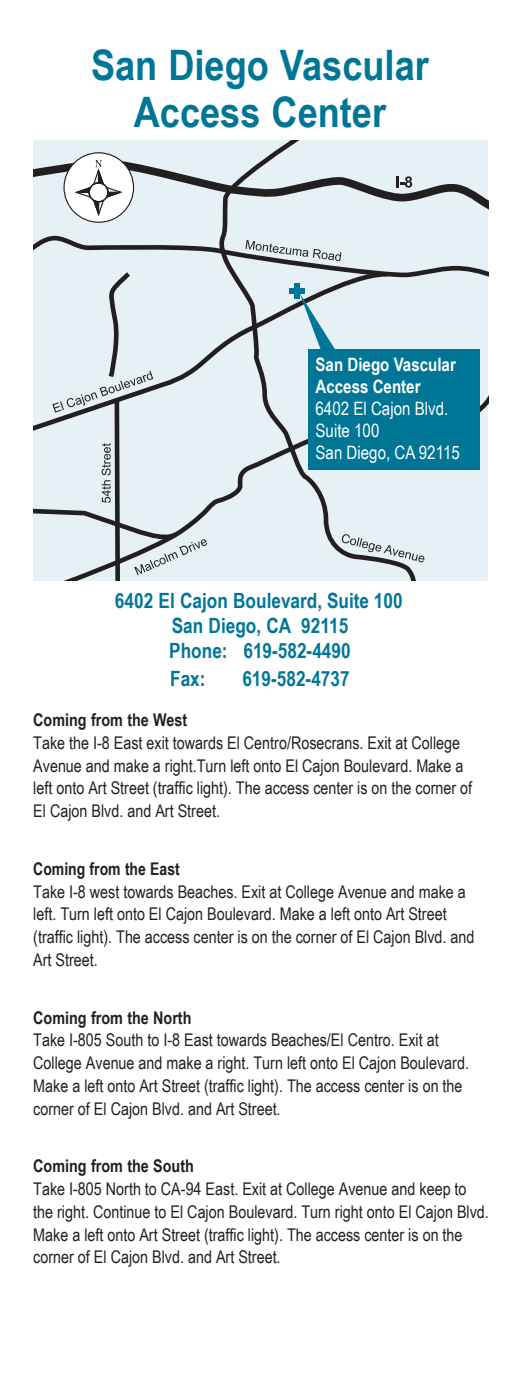
<style>
.page{position:relative;width:520px;height:1386px;background:#fff}
.page>*{position:absolute;margin:0;border:0;box-sizing:border-box;transform-origin:0 0}
.t1{font:700 42px/47.2px "Arial Narrow";color:#007697;text-align:center;scale:1.05 1}
.t2{font:700 21px/25.2px "Arial Narrow";color:#007697;text-align:center}
.t3{font:18.38px/22.1px "Arial Narrow";color:#fff}
.t4{font:700 18.38px/22.1px "Arial Narrow";color:#fff}
.t5{font:17.5px/22.8px "Arial Narrow";color:#231f20}
.t6{font:700 17.5px "Arial Narrow";color:#231f20}
</style>
<div class="page">
<div style="left:32px;top:141px;width:456px;height:440px;background:#e6f1f5"></div>
<svg style="left:52px;top:435px;width:155px;height:146px"></svg>
<svg style="left:33px;top:235px;width:455px;height:42px"></svg>
<svg style="left:33px;top:270px;width:182px;height:165px"></svg>
<svg style="left:33px;top:154px;width:455px;height:55px"></svg>
<svg style="left:215px;top:141px;width:205px;height:440px"></svg>
<div style="left:289px;top:288px;width:15px;height:5px;background:#007697"></div>
<div style="left:294px;top:283px;width:5px;height:15px;background:#007697"></div>
<div style="left:308px;top:349px;width:172px;height:121px;background:#007697"></div>
<hr style="left:32px;top:141px;width:1px;height:440px;background:#fff">
<svg style="left:64px;top:153px;width:69px;height:69px"></svg>
<div style="left:63px;top:152px;width:71px;height:71px;border:1px solid #231f20;border-radius:50%"></div>
<svg style="left:69px;top:160px;width:59px;height:61px;background:#e0e1e1"></svg>
<svg style="left:299px;top:293px;width:69px;height:120px"></svg>
<svg style="left:342px;top:534px;width:82px;height:28px"></svg>
<h1 class="t1" style="left:91px;top:39px;width:323px">San Diego Vascular<br>Access Center</h1>
<p class="t4" style="left:315px;top:352px;width:142px">San Diego Vascular<br>Access Center</p>
<p class="t3" style="left:315px;top:397px;width:146px">6402 El Cajon Blvd.<br>Suite 100<br>San Diego, CA 92115</p>
<p class="t2" style="left:115px;top:587px;width:289px">6402 El Cajon Boulevard, Suite 100<br>San Diego, CA 92115<br>Phone: 619-582-4490</p>
<p class="t2" style="left:170px;top:665px;width:37px">Fax:</p>
<p class="t2" style="left:242px;top:665px;width:109px">619-582-4737</p>
<p class="t6" style="left:33px;top:707px;width:155px">Coming from the West</p>
<p class="t5" style="left:33px;top:731px;width:440px">Take the I-8 East exit towards El Centro/Rosecrans. Exit at College Avenue and make a right.Turn left onto El Cajon Boulevard. Make a left onto Art Street (traffic light). The access center is on the corner of El Cajon Blvd. and Art Street.</p>
<p class="t6" style="left:33px;top:855px;width:148px">Coming from the East</p>
<p class="t5" style="left:33px;top:902px;width:443px">left. Turn left onto El Cajon Boulevard. Make a left onto Art Street (traffic light). The access center is on the corner of El Cajon Blvd. and<br>Art Street.</p>
<p class="t5" style="left:33px;top:879px;width:434px">Take I-8 west towards Beaches. Exit at College Avenue and make a</p>
<p class="t6" style="left:33px;top:1004px;width:160px">Coming from the North</p>
<p class="t5" style="left:33px;top:1028px;width:437px">Take I-805 South to I-8 East towards Beaches/El Centro. Exit at College Avenue and make a right. Turn left onto El Cajon Boulevard.<br>Make a left onto Art Street (traffic light). The access center is on the corner of El Cajon Blvd. and Art Street.</p>
<p class="t6" style="left:33px;top:1153px;width:162px">Coming from the South</p>
<p class="t5" style="left:33px;top:1177px;width:457px">Take I-805 North to CA-94 East. Exit at College Avenue and keep to the right. Continue to El Cajon Boulevard. Turn right onto El Cajon Blvd.<br>Make a left onto Art Street (traffic light). The access center is on the corner of El Cajon Blvd. and Art Street.</p>
</div>
